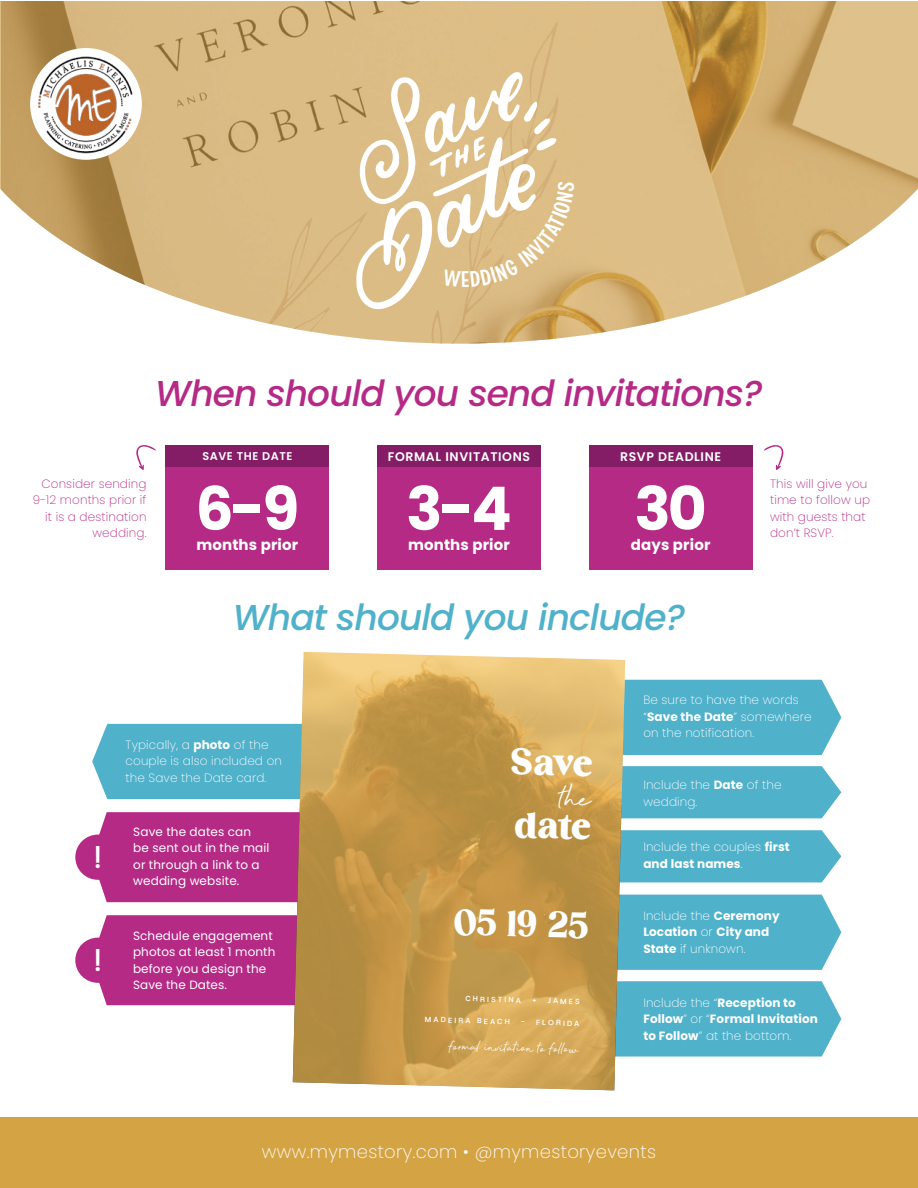
<style>
.page{position:relative;width:918px;height:1188px;background:#fff}
.page>*{position:absolute;margin:0;border:0;box-sizing:border-box;transform-origin:0 0}
.t1{font:700 60px "Poppins";color:#fff}
.t2{font:39.3px/63.6px "HV Cocktail";color:#fff}
.t3{font:italic 500 36px "Poppins";letter-spacing:-.025em;color:#b42a85}
.t4{font:italic 500 36px "Poppins";letter-spacing:-.025em;color:#50b1ca}
.t5{font:31.2px "Jaywalker";color:#fff}
.t6{font:18.75px "Beyond Infinity";color:#fff}
.t7{font:200 18px "Poppins";letter-spacing:.02em;color:#fff}
.t8{font:700 15px "Poppins";letter-spacing:.01em;color:#fff}
.t9{font:600 12.45px "Poppins";letter-spacing:.05em;color:#fff}
.t10{font:200 12px/16.5px "Poppins";letter-spacing:.01em;color:#fff}
.t11{font:12px/16.5px "Poppins";letter-spacing:.01em;color:#fff}
.t12{font:700 12px/16.5px "Poppins";letter-spacing:.01em;color:#fff}
.t13{font:200 12px/16.5px "Poppins";letter-spacing:.01em;color:#b42a85;text-align:right}
.t14{font:600 11.25px "Poppins";letter-spacing:.05em;color:#fff}
.t15{font:300 7.5px "Host Grotesk";color:#fff}
.s1{font-weight:700}
.s2{font-weight:200}
</style>
<div class="page">
<div style="left:0;top:1117px;width:918px;height:71px;background:#d4a444"></div>
<div style="left:92px;top:724px;width:201px;height:75px;background:#50b1ca"></div>
<div style="left:625px;top:680px;width:216px;height:75px;background:#50b1ca"></div>
<div style="left:625px;top:895px;width:216px;height:75px;background:#50b1ca"></div>
<div style="left:625px;top:981px;width:216px;height:76px;background:#50b1ca"></div>
<div style="left:625px;top:766px;width:216px;height:52px;background:#50b1ca"></div>
<div style="left:625px;top:830px;width:216px;height:52px;background:#50b1ca"></div>
<div style="left:377px;top:466px;width:164px;height:104px;background:#b42a85"></div>
<div style="left:377px;top:445px;width:164px;height:21px;background:#841c66"></div>
<div style="left:589px;top:466px;width:163px;height:104px;background:#b42a85"></div>
<div style="left:589px;top:445px;width:163px;height:21px;background:#841c66"></div>
<div style="left:166px;top:466px;width:163px;height:104px;background:#b42a85"></div>
<svg style="left:0;top:1px;width:918px;height:343px;fill:#dcbc85"></svg>
<div style="left:30px;top:48px;width:112px;height:112px;background:#fff;border-radius:50%"></div>
<img style="left:36px;top:56px;width:97px;height:97px">
<div style="left:166px;top:445px;width:163px;height:21px;background:#841c66"></div>
<svg style="left:136px;top:445px;width:20px;height:25px"></svg>
<svg style="left:764px;top:445px;width:20px;height:25px"></svg>
<div style="left:92px;top:915px;width:201px;height:90px;background:#b42a85"></div>
<div style="left:92px;top:812px;width:201px;height:90px;background:#b42a85"></div>
<div style="left:75px;top:835px;width:46px;height:45px;background:#b42a85;border-radius:50%"></div>
<div style="left:75px;top:938px;width:46px;height:45px;background:#b42a85;border-radius:50%"></div>
<svg style="left:293px;top:652px;width:332px;height:438px;background:#c79f56"></svg>
<svg style="left:356px;top:71px;width:219px;height:239px"></svg>
<svg style="left:558px;top:783px;width:34px;height:26px"></svg>
<h3 class="t3" style="left:155px;top:379px;width:609px">When should you send invitations?</h3>
<p class="t14" style="left:202px;top:450px;width:92px">SAVE THE DATE</p>
<p class="t9" style="left:388px;top:449px;width:144px">FORMAL INVITATIONS</p>
<p class="t9" style="left:620px;top:449px;width:103px">RSVP DEADLINE</p>
<p class="t13" style="left:33px;top:477px;width:115px">Consider sending<br>9-12 months prior if it is a destination wedding.</p>
<p class="t13" style="left:770px;top:477px;width:101px;text-align:left">This will give you time to follow up with guests that don’t RSVP.</p>
<h1 class="t1" style="left:195px;top:482px;width:105px">6-9</h1>
<h1 class="t1" style="left:406px;top:482px;width:107px">3-4</h1>
<h1 class="t1" style="left:634px;top:482px;width:74px">30</h1>
<p class="t8" style="left:196px;top:538px;width:103px">months prior</p>
<p class="t8" style="left:408px;top:538px;width:103px">months prior</p>
<p class="t8" style="left:631px;top:538px;width:81px">days prior</p>
<h3 class="t4" style="left:233px;top:602px;width:454px">What should you include?</h3>
<h3 class="t5" style="left:94px;top:839px;width:9px">!</h3>
<h3 class="t5" style="left:94px;top:942px;width:9px">!</h3>
<p class="t10" style="left:126px;top:737px;width:158px">Typically, a <span class="s1">photo</span> of the couple is also included on the Save the Date card.</p>
<p class="t11" style="left:133px;top:825px;width:138px">Save the dates can be sent out in the mail or through a link to a wedding website.</p>
<p class="t11" style="left:133px;top:928px;width:144px">Schedule engagement photos at least 1 month before you design the<br>Save the Dates.</p>
<h2 class="t2" style="left:511px;top:733px;width:83px;rotate:1deg">Save date</h2>
<h2 class="t2" style="left:454px;top:894px;width:136px;rotate:1deg">05 19 25</h2>
<p class="t15" style="left:466px;top:994px;width:57px;rotate:1deg">CHRISTINA</p>
<p class="t15" style="left:548px;top:996px;width:33px;rotate:1deg">JAMES</p>
<p class="t15" style="left:425px;top:1015px;width:86px;rotate:1deg">MADEIRA BEACH</p>
<p class="t15" style="left:521px;top:1018px;width:60px;rotate:1deg">- FLORIDA</p>
<h3 class="t6" style="left:450px;top:1036px;width:130px;rotate:1deg">formal invitation to follow</h3>
<p class="t10" style="left:643px;top:693px;width:170px">Be sure to have the words “<span class="s1">Save the Date</span>” somewhere on the notification.</p>
<p class="t10" style="left:643px;top:778px;width:140px">Include the <span class="s1">Date</span> of the wedding.</p>
<p class="t10" style="left:643px;top:840px;width:148px">Include the couples <span class="s1">first and last names</span>.</p>
<p class="t12" style="left:643px;top:909px;width:138px"><span class="s2">Include the</span> Ceremony<br>Location <span class="s2">or</span> City and<br>State <span class="s2">if unknown.</span></p>
<p class="t12" style="left:643px;top:995px;width:176px"><span class="s2">Include the “</span>Reception to<br>Follow<span class="s2">” or “</span>Formal Invitation to Follow<span class="s2">” at the bottom.</span></p>
<h3 class="t7" style="left:262px;top:1145px;width:396px">www.mymestory.com ï @mymestoryevents</h3>
</div>
